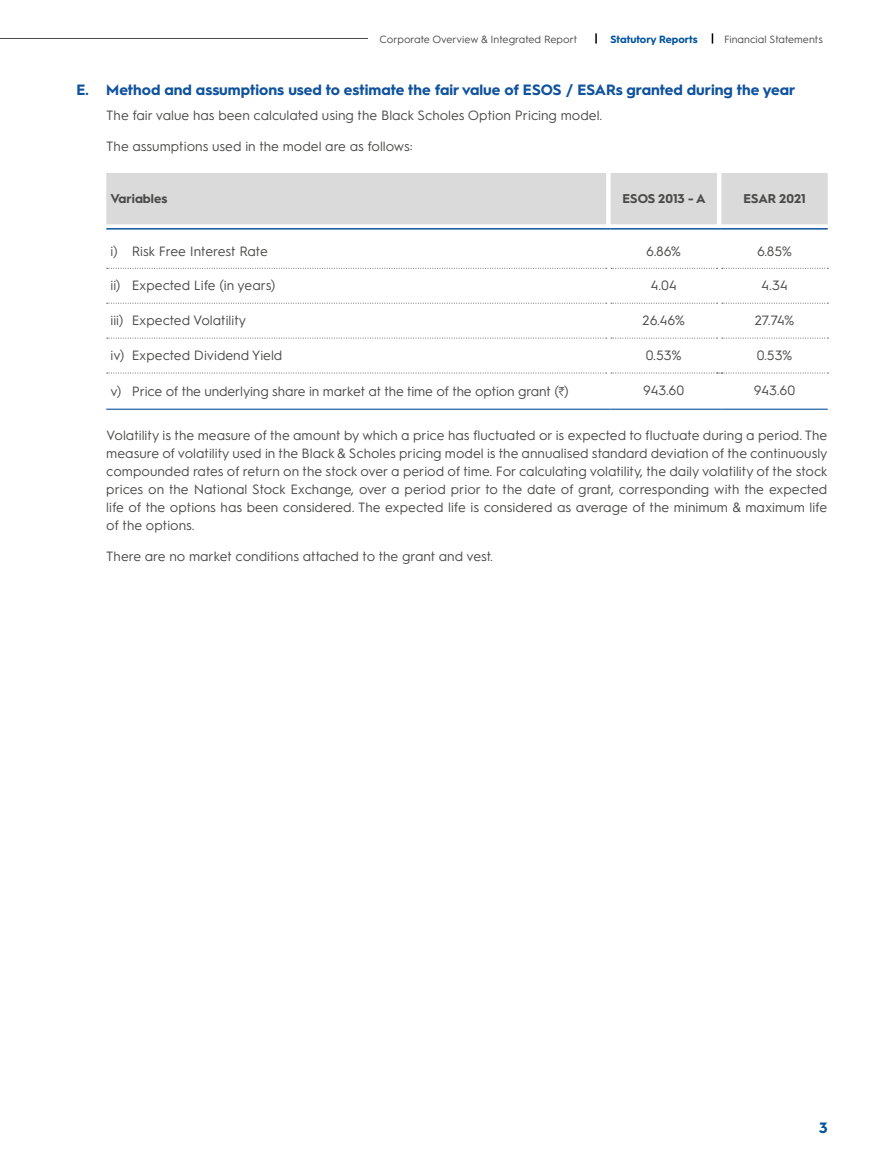
<style>
.page{position:relative;width:891px;height:1161px;background:#fff}
.page>*{position:absolute;margin:0;border:0;box-sizing:border-box;transform-origin:0 0}
.t1{font:700 15px "Hurme Geometric Sans 1";color:#0f529e}
.t2{font:700 15px "Hurme Geometric Sans 1";color:#00539e}
.t3{font:13.5px/18px "Hurme Geometric Sans 1";color:#4a4a49;text-align:justify}
.t4{font:700 12.75px "Hurme Geometric Sans 1";color:#4a4a49}
.t5{font:10.5px "Hurme Geometric Sans 1";color:#4a4a49}
.t6{font:700 10.5px "Hurme Geometric Sans 1";color:#00539e}
.s1{font-family:"ITF Rupee"}
</style>
<div class="page">
<svg style="left:107px;top:268px;width:721px;height:1px"></svg>
<svg style="left:107px;top:303px;width:721px;height:1px"></svg>
<svg style="left:107px;top:338px;width:721px;height:1px"></svg>
<hr style="left:106px;top:409px;width:500px;height:1px;background:#0f529e">
<hr style="left:611px;top:409px;width:106px;height:1px;background:#0f529e">
<hr style="left:721px;top:409px;width:107px;height:1px;background:#0f529e">
<svg style="left:107px;top:373px;width:721px;height:1px"></svg>
<svg style="left:106px;top:173px;width:722px;height:57px;background:#d8dadb"></svg>
<hr style="left:721px;top:228px;width:107px;height:2px;background:#0f529e">
<hr style="left:0;top:38px;width:368px;height:1px;background:#4a4a49">
<svg style="left:595px;top:33px;width:2px;height:11px"></svg>
<p class="t5" style="left:379px;top:32px;width:199px">Corporate Overview &amp; Integrated Report</p>
<p class="t6" style="left:611px;top:32px;width:89px">Statutory Reports</p>
<p class="t5" style="left:724px;top:32px;width:100px">Financial Statements</p>
<p class="t1" style="left:77px;top:80px;width:720px">E. Method and assumptions used to estimate the fair value of ESOS / ESARs granted during the year</p>
<p class="t3" style="left:106px;top:105px;width:498px">The fair value has been calculated using the Black Scholes Option Pricing model.</p>
<p class="t3" style="left:106px;top:136px;width:308px">The assumptions used in the model are as follows:</p>
<p class="t4" style="left:111px;top:190px;width:58px">Variables</p>
<p class="t4" style="left:623px;top:190px;width:85px">ESOS 2013 - A</p>
<p class="t4" style="left:744px;top:190px;width:64px">ESAR 2021</p>
<p class="t3" style="left:111px;top:241px;width:159px">i) Risk Free Interest Rate</p>
<p class="t3" style="left:646px;top:241px;width:36px">6.86%</p>
<p class="t3" style="left:757px;top:241px;width:36px">6.85%</p>
<p class="t3" style="left:111px;top:276px;width:166px">ii) Expected Life (in years)</p>
<p class="t3" style="left:651px;top:276px;width:28px">4.04</p>
<p class="t3" style="left:761px;top:276px;width:28px">4.34</p>
<p class="t3" style="left:111px;top:311px;width:137px">iii) Expected Volatility</p>
<p class="t3" style="left:643px;top:311px;width:44px">26.46%</p>
<p class="t3" style="left:755px;top:311px;width:41px">27.74%</p>
<p class="t3" style="left:111px;top:346px;width:173px">iv) Expected Dividend Yield</p>
<p class="t3" style="left:646px;top:346px;width:37px">0.53%</p>
<p class="t3" style="left:757px;top:346px;width:37px">0.53%</p>
<p class="t3" style="left:111px;top:382px;width:460px">v) Price of the underlying share in market at the time of the option grant (<span class="s1">H</span>)</p>
<p class="t3" style="left:643px;top:381px;width:43px">943.60</p>
<p class="t3" style="left:754px;top:381px;width:43px">943.60</p>
<p class="t3" style="left:106px;top:426px;width:723px">Volatility is the measure of the amount by which a price has fluctuated or is expected to fluctuate during a period. The measure of volatility used in the Black &amp; Scholes pricing model is the annualised standard deviation of the continuously compounded rates of return on the stock over a period of time. For calculating volatility, the daily volatility of the stock prices on the National Stock Exchange, over a period prior to the date of grant, corresponding with the expected life of the options has been considered. The expected life is considered as average of the minimum &amp; maximum life of the options.</p>
<p class="t3" style="left:106px;top:547px;width:388px">There are no market conditions attached to the grant and vest.</p>
<p class="t2" style="left:819px;top:1117px;width:10px">3</p>
</div>
